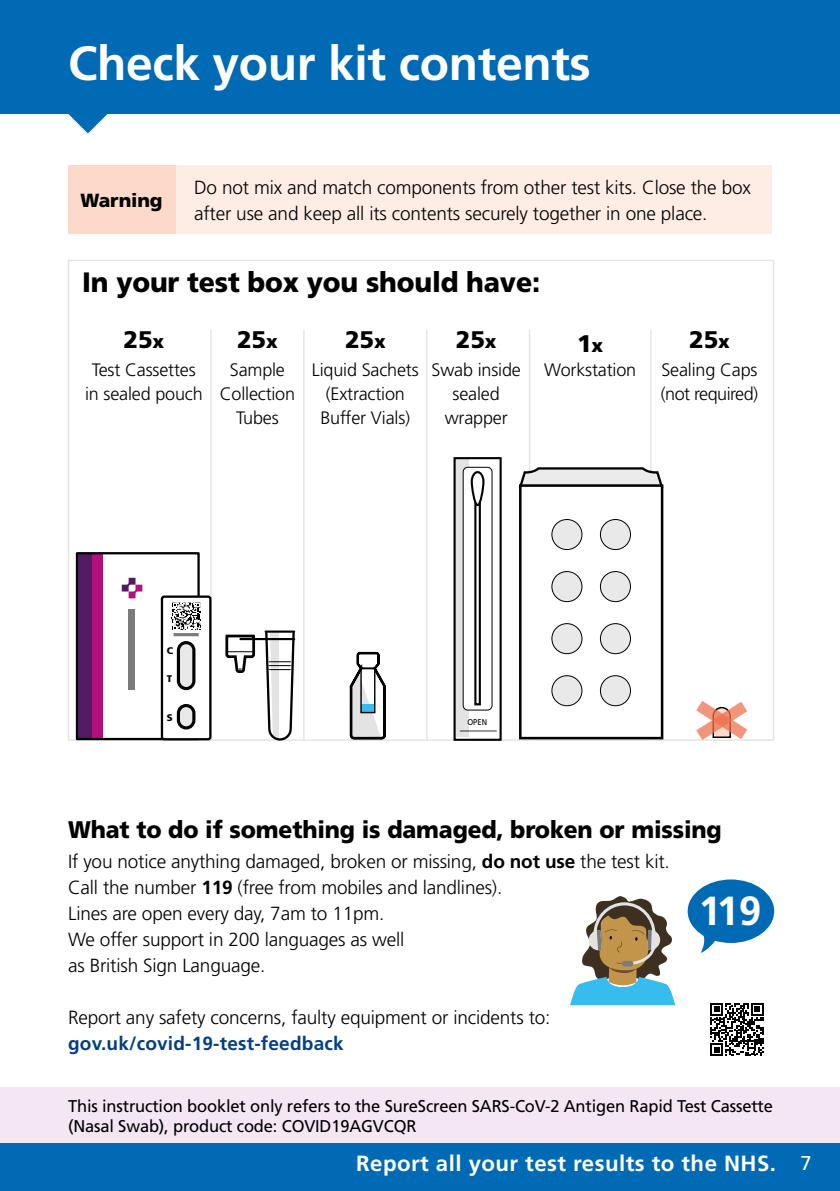
<style>
.page{position:relative;width:840px;height:1191px;background:#fff}
.page>*{position:absolute;margin:0;border:0;box-sizing:border-box;transform-origin:0 0}
.H2_Table_of_contents{font:700 48px "Frutiger LT Std";letter-spacing:-.01em;color:#fff}
.t1{font:700 40.6px "Frutiger LT Std";color:#fff}
.H3_Heading_Section_b{font:900 28px "Frutiger LT Std";letter-spacing:-.005em;color:#000;scale:.95 1}
.H3_Heading_Section_b-2{font:900 24px "Frutiger LT Std";letter-spacing:-.005em;color:#000;scale:.95 1}
.P_01_Body_Text_Locke{font:900 24px "Frutiger LT Std";letter-spacing:-.01em;color:#000}
.t2{font:700 22px "Frutiger LT Std";letter-spacing:.02em;color:#fff}
.P_01_Body_Text_Locke-2{font:300 19px/26px "Frutiger LT Std";letter-spacing:-.01em;color:#000}
.H3_Warning_BOX_HEAD{font:900 19px "Frutiger LT Std";letter-spacing:-.01em;color:#000}
.P_01_Body_Text_Locke-3{font:300 18px/24px "Frutiger LT Std";letter-spacing:-.01em;color:#000;text-align:center}
.P_01_Body_Text_Locke-4{font:300 18px "Frutiger LT Std";letter-spacing:-.03em;color:#000}
.t3{font:17px/20px "Frutiger LT Std";letter-spacing:-.01em;color:#000}
.t4{font:900 9.6px "Frutiger LT Std";color:#000}
.t5{font:8.4px "Frutiger LT Std";color:#000;scale:.9 1}
.s1{font-size:19px}
.s2{font-weight:700}
.s3{font-weight:700;color:#033f85}
.s4{font-weight:400;font-size:20px}
</style>
<div class="page">
<svg style="left:68px;top:113px;width:40px;height:20px"></svg>
<div style="left:0;top:1087px;width:839px;height:55px;background:#f4e7f3"></div>
<div style="left:0;top:1142px;width:839px;height:49px;background:#006ab4"></div>
<div style="left:0;top:0;width:839px;height:113px;background:#006ab4"></div>
<hr style="left:210px;top:330px;width:1px;height:410px;background:#e3e3e3">
<hr style="left:303px;top:330px;width:1px;height:410px;background:#e3e3e3">
<hr style="left:426px;top:330px;width:1px;height:410px;background:#e3e3e3">
<hr style="left:528px;top:330px;width:2px;height:410px;background:#e3e3e3">
<hr style="left:649px;top:330px;width:2px;height:410px;background:#e3e3e3">
<hr style="left:68px;top:739px;width:705px;height:2px;background:#e3e3e3">
<hr style="left:772px;top:260px;width:1px;height:479px;background:#e3e3e3">
<hr style="left:68px;top:260px;width:1px;height:479px;background:#e3e3e3">
<hr style="left:68px;top:260px;width:705px;height:1px;background:#e3e3e3">
<div style="left:453px;top:457px;width:15px;height:280px;background:#e3e3e3"></div>
<div style="left:453px;top:457px;width:48px;height:284px;border:2px solid #000"></div>
<div style="left:463px;top:467px;width:28px;height:243px;background:#fff;border-radius:5px"></div>
<div style="left:462px;top:467px;width:30px;height:243px;border:1px solid #000;border-radius:5px"></div>
<div style="left:474px;top:497px;width:6px;height:208px;border:2px solid #000"></div>
<svg style="left:470px;top:471px;width:15px;height:36px"></svg>
<hr style="left:459px;top:730px;width:37px;height:1px;background:#000">
<svg style="left:348px;top:651px;width:39px;height:89px"></svg>
<div style="left:360px;top:667px;width:15px;height:46px;border:1px solid #000"></div>
<svg style="left:710px;top:1003px;width:53px;height:53px"></svg>
<svg style="left:570px;top:896px;width:104px;height:109px"></svg>
<svg style="left:700px;top:936px;width:22px;height:17px"></svg>
<div style="left:687px;top:879px;width:86px;height:64px;background:#006ab4;border-radius:50%"></div>
<svg style="left:225px;top:634px;width:31px;height:39px"></svg>
<hr style="left:240px;top:638px;width:54px;height:2px;background:#000">
<svg style="left:264px;top:630px;width:32px;height:111px"></svg>
<hr style="left:265px;top:630px;width:29px;height:2px;background:#000">
<svg style="left:520px;top:465px;width:144px;height:24px"></svg>
<div style="left:520px;top:485px;width:141px;height:253px;background:#fff"></div>
<div style="left:518px;top:484px;width:145px;height:255px;border:3px solid #000"></div>
<div style="left:551px;top:519px;width:30px;height:30px;background:#e9e9e9;border-radius:50%"></div>
<div style="left:551px;top:519px;width:31px;height:31px;border:1px solid #000;border-radius:50%"></div>
<div style="left:551px;top:571px;width:30px;height:30px;background:#e9e9e9;border-radius:50%"></div>
<div style="left:551px;top:571px;width:31px;height:31px;border:1px solid #000;border-radius:50%"></div>
<div style="left:551px;top:623px;width:30px;height:30px;background:#e9e9e9;border-radius:50%"></div>
<div style="left:551px;top:623px;width:31px;height:31px;border:1px solid #000;border-radius:50%"></div>
<div style="left:551px;top:675px;width:30px;height:30px;background:#e9e9e9;border-radius:50%"></div>
<div style="left:551px;top:675px;width:31px;height:31px;border:1px solid #000;border-radius:50%"></div>
<div style="left:600px;top:519px;width:30px;height:30px;background:#e9e9e9;border-radius:50%"></div>
<div style="left:599px;top:519px;width:31px;height:31px;border:1px solid #000;border-radius:50%"></div>
<div style="left:600px;top:571px;width:30px;height:30px;background:#e9e9e9;border-radius:50%"></div>
<div style="left:599px;top:571px;width:31px;height:31px;border:1px solid #000;border-radius:50%"></div>
<div style="left:600px;top:623px;width:30px;height:30px;background:#e9e9e9;border-radius:50%"></div>
<div style="left:599px;top:623px;width:31px;height:31px;border:1px solid #000;border-radius:50%"></div>
<div style="left:600px;top:675px;width:30px;height:30px;background:#e9e9e9;border-radius:50%"></div>
<div style="left:599px;top:675px;width:31px;height:31px;border:1px solid #000;border-radius:50%"></div>
<div style="left:68px;top:165px;width:703px;height:69px;background:#feede5"></div>
<div style="left:68px;top:165px;width:108px;height:69px;background:#fcd9c8"></div>
<svg style="left:683px;top:701px;width:76px;height:39px"></svg>
<div style="left:91px;top:554px;width:11px;height:184px;background:#b0117d"></div>
<div style="left:77px;top:554px;width:15px;height:184px;background:#541b65"></div>
<div style="left:76px;top:552px;width:124px;height:188px;border:2px solid #000"></div>
<div style="left:128px;top:609px;width:7px;height:80px;background:#7c7b7b"></div>
<div style="left:162px;top:596px;width:48px;height:143px;background:#fff;border-radius:2px"></div>
<div style="left:161px;top:595px;width:50px;height:145px;border:2px solid #000;border-radius:2px"></div>
<div style="left:178px;top:642px;width:16px;height:46px;background:#e9e9e9;border-radius:8px"></div>
<div style="left:177px;top:641px;width:18px;height:49px;border:3px solid #000;border-radius:8px"></div>
<div style="left:178px;top:705px;width:16px;height:23px;background:#e9e9e9;border-radius:8px"></div>
<div style="left:177px;top:704px;width:18px;height:25px;border:3px solid #000;border-radius:8px"></div>
<svg style="left:172px;top:602px;width:28px;height:28px"></svg>
<hr style="left:173px;top:633px;width:25px;height:3px;background:#7c7b7b">
<svg style="left:122px;top:578px;width:20px;height:20px"></svg>
<p class="H2_Table_of_contents" style="left:68px;top:35px;width:524px">Check your kit contents</p>
<p class="H3_Warning_BOX_HEAD" style="left:81px;top:188px;width:83px">Warning</p>
<p class="P_01_Body_Text_Locke-2" style="left:194px;top:174px;width:558px">Do not mix and match components from other test kits. Close the box after use and keep all its contents securely together in one place.</p>
<p class="H3_Heading_Section_b" style="left:82px;top:265px;width:483px">In your test box you should have:</p>
<p class="P_01_Body_Text_Locke" style="left:123px;top:325px;width:42px">25<span class="s1">x</span></p>
<p class="P_01_Body_Text_Locke-3" style="left:85px;top:358px;width:119px">Test Cassettes in sealed pouch</p>
<p class="P_01_Body_Text_Locke" style="left:237px;top:325px;width:42px">25<span class="s1">x</span></p>
<p class="P_01_Body_Text_Locke-3" style="left:219px;top:358px;width:77px">Sample<br>Collection<br>Tubes</p>
<p class="P_01_Body_Text_Locke" style="left:345px;top:325px;width:42px">25<span class="s1">x</span></p>
<p class="P_01_Body_Text_Locke-3" style="left:312px;top:358px;width:108px">Liquid Sachets (Extraction<br>Buffer Vials)</p>
<p class="P_01_Body_Text_Locke" style="left:455px;top:325px;width:42px">25<span class="s1">x</span></p>
<p class="P_01_Body_Text_Locke-3" style="left:431px;top:358px;width:91px">Swab inside sealed wrapper</p>
<p class="P_01_Body_Text_Locke" style="left:577px;top:329px;width:28px">1<span class="s1">x</span></p>
<p class="P_01_Body_Text_Locke-3" style="left:544px;top:358px;width:93px">Workstation</p>
<p class="P_01_Body_Text_Locke" style="left:688px;top:325px;width:42px">25<span class="s1">x</span></p>
<p class="P_01_Body_Text_Locke-3" style="left:661px;top:358px;width:98px">Sealing Caps</p>
<p class="P_01_Body_Text_Locke-4" style="left:660px;top:384px;width:99px">(not required)</p>
<p class="t4" style="left:167px;top:644px;width:8px">C</p>
<p class="t4" style="left:167px;top:673px;width:7px">T</p>
<p class="t4" style="left:167px;top:712px;width:7px">S</p>
<p class="t5" style="left:467px;top:717px;width:23px">OPEN</p>
<p class="H3_Heading_Section_b-2" style="left:68px;top:814px;width:689px">What to do if something is damaged, broken or missing</p>
<p class="P_01_Body_Text_Locke-2" style="left:68px;top:848px;width:603px">If you notice anything damaged, broken or missing, <span class="s2">do not use</span> the test kit.</p>
<p class="P_01_Body_Text_Locke-2" style="left:68px;top:874px;width:435px">Call the number <span class="s2">119</span> (free from mobiles and landlines).<br>Lines are open every day, 7am to 11pm.</p>
<p class="P_01_Body_Text_Locke-2" style="left:68px;top:926px;width:337px">We offer support in 200 languages as well</p>
<p class="P_01_Body_Text_Locke-2" style="left:68px;top:952px;width:199px">as British Sign Language.</p>
<p class="P_01_Body_Text_Locke-2" style="left:68px;top:1004px;width:483px">Report any safety concerns, faulty equipment or incidents to: <span class="s3">gov.uk/covid-19-test-feedback</span></p>
<h2 class="t1" style="left:698px;top:887px;width:64px">119</h2>
<p class="t3" style="left:68px;top:1095px;width:706px">This instruction booklet only refers to the SureScreen SARS-CoV-2 Antigen Rapid Test Cassette (Nasal Swab), product code: COVID19AGVCQR</p>
<p class="t2" style="left:356px;top:1150px;width:456px">Report all your test results to the NHS. <span class="s4">7</span></p>
</div>
